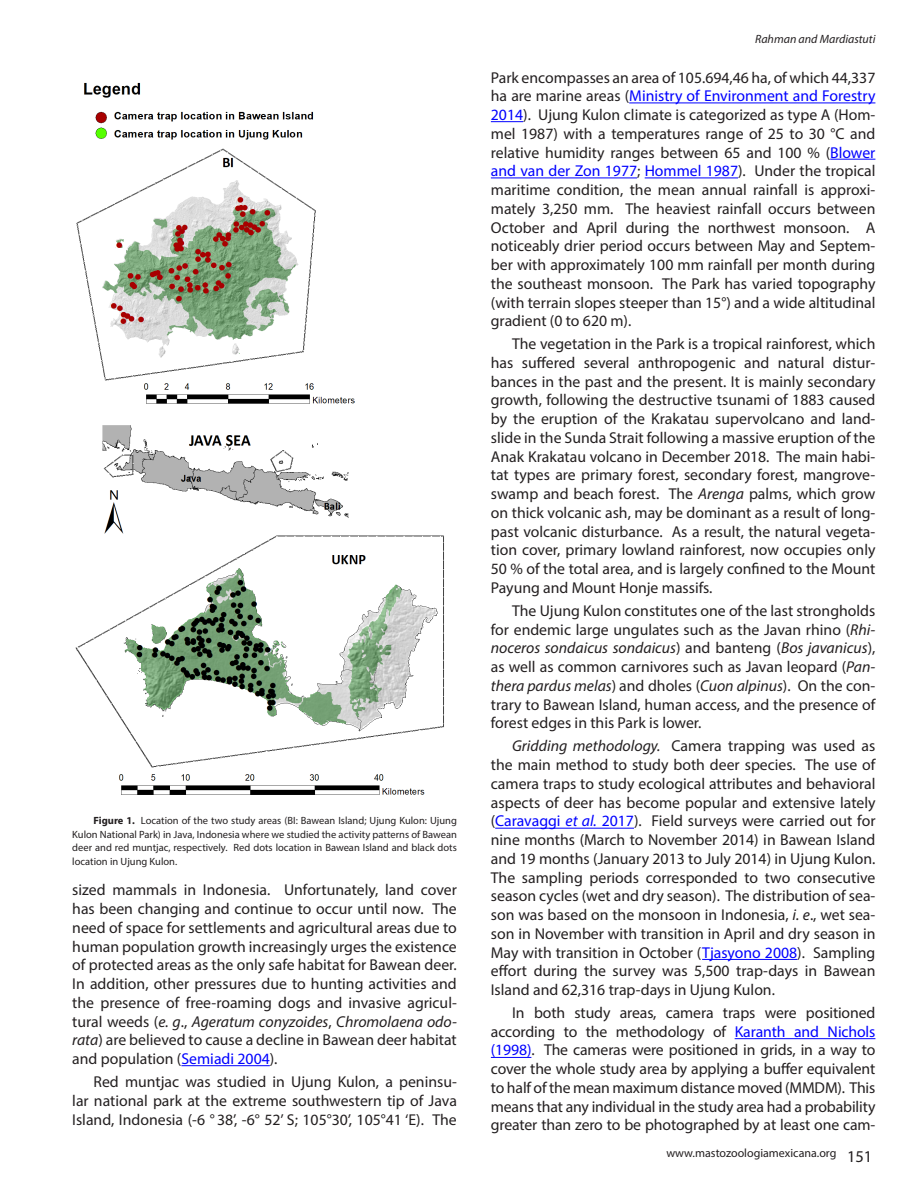
<style>
.page{position:relative;width:918px;height:1188px;background:#fff}
.page>*{position:absolute;margin:0;border:0;box-sizing:border-box;transform-origin:0 0}
.t1{font:15.75px/18.8px "Myriad Pro";color:#231f20;text-align:justify}
.t2{font:12px "Myriad Pro";color:#231f20}
.t3{font:italic 12px "Myriad Pro";color:#231f20}
.t4{font:10.5px/13.5px "Myriad Pro";color:#231f20;text-align:justify}
.s1{font-weight:700}
.s2{font-style:italic}
.s3{color:#00f}
.s4{font-style:italic;color:#00f}
.s5{font-size:16.5px}
</style>
<div class="page">
<hr style="left:181px;top:1065px;width:89px;height:1px;background:#00f">
<hr style="left:629px;top:103px;width:246px;height:1px;background:#00f">
<hr style="left:491px;top:121px;width:32px;height:1px;background:#00f">
<hr style="left:830px;top:159px;width:45px;height:1px;background:#00f">
<hr style="left:491px;top:178px;width:146px;height:1px;background:#00f">
<hr style="left:645px;top:178px;width:93px;height:1px;background:#00f">
<hr style="left:495px;top:828px;width:139px;height:1px;background:#00f">
<hr style="left:702px;top:959px;width:95px;height:1px;background:#00f">
<hr style="left:735px;top:1038px;width:140px;height:1px;background:#00f">
<hr style="left:491px;top:1057px;width:40px;height:1px;background:#00f">
<img style="left:75px;top:82px;width:369px;height:713px">
<p class="t4" style="left:72px;top:814px;width:386px;text-indent:21px"><span class="s1">Figure 1.</span> Location of the two study areas (BI: Bawean Island; Ujung Kulon: Ujung Kulon National Park) in Java, Indonesia where we studied the activity patterns of Bawean deer and red muntjac, respectively. Red dots location in Bawean Island and black dots location in Ujung Kulon.</p>
<p class="t1" style="left:72px;top:880px;width:386px">sized mammals in Indonesia. Unfortunately, land cover has been changing and continue to occur until now. The need of space for settlements and agricultural areas due to human population growth increasingly urges the existence of protected areas as the only safe habitat for Bawean deer.<br>In addition, other pressures due to hunting activities and the presence of free-roaming dogs and invasive agricul&shy;tural weeds (<span class="s2">e. g</span>., <span class="s2">Ageratum conyzoides</span>, <span class="s2">Chromolaena odo&shy;rata</span>) are believed to cause a decline in Bawean deer habitat and population (<span class="s3">Semiadi 2004</span>).</p>
<p class="t1" style="left:72px;top:1072px;width:386px;text-indent:21px">Red muntjac was studied in Ujung Kulon, a peninsu&shy;lar national park at the extreme southwestern tip of Java Island, Indonesia (-6 ° 38’, -6° 52’ S; 105°30’, 105°41 ‘E). The</p>
<p class="t3" style="left:755px;top:32px;width:122px">Rahman and Mardiastuti</p>
<p class="t1" style="left:491px;top:68px;width:386px">Park encompasses an area of 105.694,46 ha, of which 44,337 ha are marine areas (<span class="s3">Ministry of Environment and Forestry 2014</span>). Ujung Kulon climate is categorized as type A (Hom&shy;mel 1987) with a temperatures range of 25 to 30 °C and relative humidity ranges between 65 and 100 % (<span class="s3">Blower and van der Zon 1977</span>; <span class="s3">Hommel 1987</span>). Under the tropical maritime condition, the mean annual rainfall is approxi&shy;mately 3,250 mm. The heaviest rainfall occurs between October and April during the northwest monsoon. A noticeably drier period occurs between May and Septem&shy;ber with approximately 100 mm rainfall per month during the southeast monsoon. The Park has varied topography (with terrain slopes steeper than 15°) and a wide altitudinal gradient (0 to 620 m).</p>
<p class="t1" style="left:491px;top:334px;width:386px;text-indent:21px">The vegetation in the Park is a tropical rainforest, which has suffered several anthropogenic and natural distur&shy;bances in the past and the present. It is mainly secondary growth, following the destructive tsunami of 1883 caused by the eruption of the Krakatau supervolcano and land&shy;slide in the Sunda Strait following a massive eruption of the Anak Krakatau volcano in December 2018. The main habi&shy;tat types are primary forest, secondary forest, mangrove&shy;swamp and beach forest. The <span class="s2">Arenga</span> palms, which grow on thick volcanic ash, may be dominant as a result of long&shy;past volcanic disturbance. As a result, the natural vegeta&shy;tion cover, primary lowland rainforest, now occupies only 50 % of the total area, and is largely confined to the Mount Payung and Mount Honje massifs.</p>
<p class="t1" style="left:491px;top:601px;width:386px;text-indent:21px">The Ujung Kulon constitutes one of the last strongholds for endemic large ungulates such as the Javan rhino (<span class="s2">Rhi&shy;noceros sondaicus sondaicus</span>) and banteng (<span class="s2">Bos javanicus</span>), as well as common carnivores such as Javan leopard (<span class="s2">Pan&shy;thera pardus melas</span>) and dholes (<span class="s2">Cuon alpinus</span>). On the con&shy;trary to Bawean Island, human access, and the presence of forest edges in this Park is lower.</p>
<p class="t1" style="left:491px;top:736px;width:386px;text-indent:21px"><span class="s2">Gridding methodology.</span> Camera trapping was used as the main method to study both deer species. The use of camera traps to study ecological attributes and behavioral aspects of deer has become popular and extensive lately (<span class="s3">Caravaggi</span> <span class="s4">et al.</span> <span class="s3">2017</span>). Field surveys were carried out for nine months (March to November 2014) in Bawean Island and 19 months (January 2013 to July 2014) in Ujung Kulon.<br>The sampling periods corresponded to two consecutive season cycles (wet and dry season). The distribution of sea&shy;son was based on the monsoon in Indonesia, <span class="s2">i. e</span>., wet sea&shy;son in November with transition in April and dry season in May with transition in October (<span class="s3">Tjasyono 2008</span>). Sampling effort during the survey was 5,500 trap-days in Bawean Island and 62,316 trap-days in Ujung Kulon.</p>
<p class="t1" style="left:491px;top:1003px;width:386px;text-indent:21px">In both study areas, camera traps were positioned according to the methodology of <span class="s3">Karanth and Nichols (1998)</span>. The cameras were positioned in grids, in a way to cover the whole study area by applying a buffer equivalent to half of the mean maximum distance moved (MMDM). This means that any individual in the study area had a probability greater than zero to be photographed by at least one cam-</p>
<p class="t2" style="left:666px;top:1146px;width:208px">www.mastozoologiamexicana.org <span class="s5">151</span></p>
</div>
